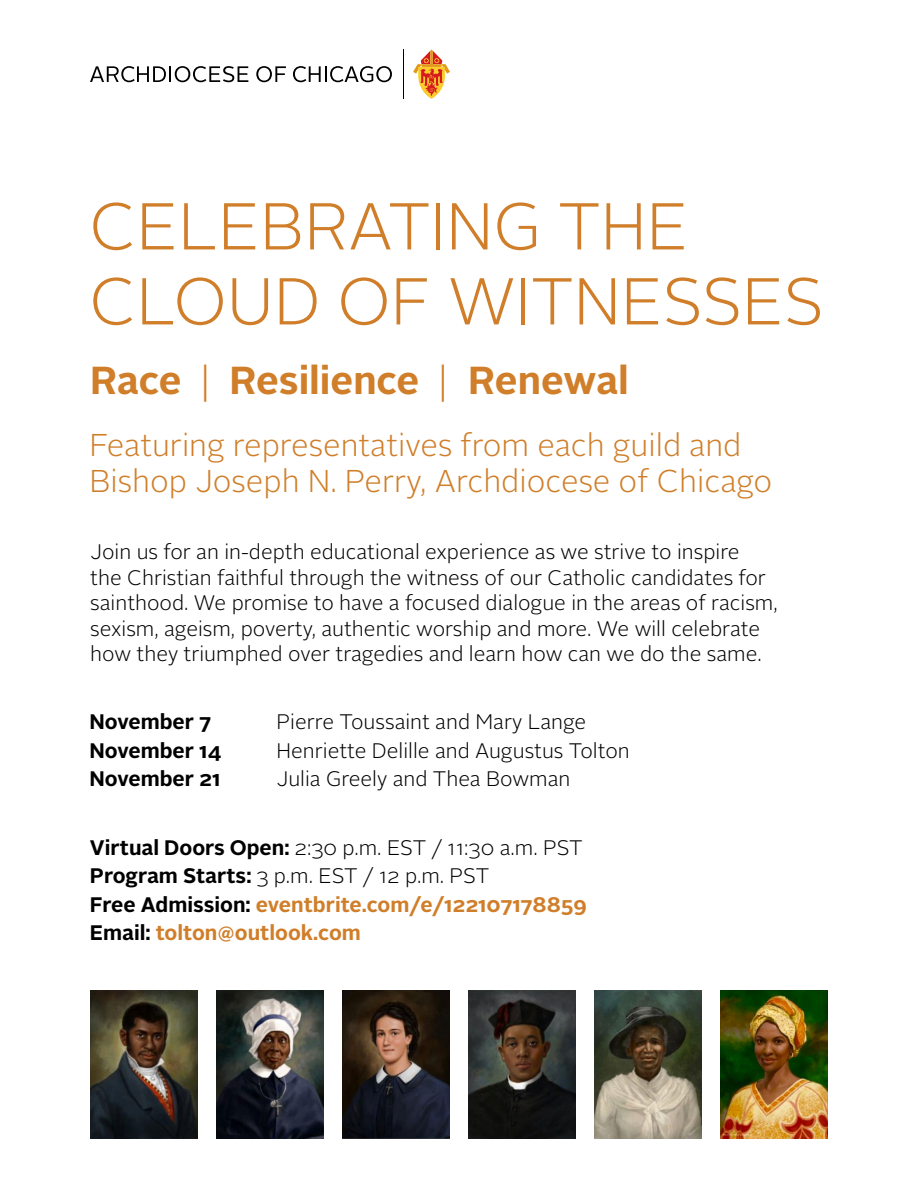
<style>
.page{position:relative;width:918px;height:1188px;background:#fff}
.page>*{position:absolute;margin:0;border:0;box-sizing:border-box;transform-origin:0 0}
.t1{font:300 66px/75px "Alright Sans";color:#d07e29}
.t2{font:700 39px "Alright Sans";color:#d07e29}
.t3{font:300 31.5px/36px "Alright Sans";color:#d07e29}
.t4{font:300 21px/25.5px "Alright Sans";color:#000}
.t5{font:700 21px/28.5px "Alright Sans";color:#000}
.s1{font-weight:300}
.s2{color:#d07e29}
</style>
<div class="page">
<hr style="left:404px;top:50px;width:1px;height:49px;background:#000">
<svg style="left:90px;top:66px;width:158px;height:16px"></svg>
<svg style="left:256px;top:66px;width:30px;height:16px"></svg>
<svg style="left:293px;top:66px;width:99px;height:16px"></svg>
<svg style="left:413px;top:50px;width:37px;height:49px"></svg>
<img style="left:90px;top:990px;width:108px;height:148px">
<img style="left:216px;top:990px;width:108px;height:148px">
<img style="left:342px;top:990px;width:108px;height:148px">
<img style="left:468px;top:990px;width:108px;height:148px">
<img style="left:594px;top:990px;width:108px;height:148px">
<img style="left:720px;top:990px;width:108px;height:148px">
<h1 class="t1" style="left:89px;top:190px;width:736px">CELEBRATING THE<br>CLOUD OF WITNESSES</h1>
<h2 class="t2" style="left:90px;top:353px;width:540px">Race <span class="s1">|</span> Resilience <span class="s1">|</span> Renewal</h2>
<h3 class="t3" style="left:89px;top:427px;width:684px">Featuring representatives from each guild and<br>Bishop Joseph N. Perry, Archdiocese of Chicago</h3>
<p class="t4" style="left:90px;top:540px;width:689px">Join us for an in-depth educational experience as we strive to inspire<br>the Christian faithful through the witness of our Catholic candidates for sainthood. We promise to have a focused dialogue in the areas of racism, sexism, ageism, poverty, authentic worship and more. We will celebrate how they triumphed over tragedies and learn how can we do the same.</p>
<p class="t5" style="left:89px;top:708px;width:123px">November 7</p>
<p class="t4" style="left:276px;top:710px;width:311px">Pierre Toussaint and Mary Lange</p>
<p class="t5" style="left:89px;top:736px;width:134px">November 14</p>
<p class="t4" style="left:276px;top:738px;width:355px">Henriette Delille and Augustus Tolton</p>
<p class="t5" style="left:89px;top:765px;width:133px">November 21</p>
<p class="t4" style="left:276px;top:767px;width:295px">Julia Greely and Thea Bowman</p>
<p class="t5" style="left:90px;top:834px;width:498px">Virtual Doors Open: <span class="s1">2:30 p.m. EST / 11:30 a.m. PST </span>Program Starts: <span class="s1">3 p.m. EST / 12 p.m. PST<br></span>Free Admission: <span class="s2">eventbrite.com/e/122107178859<br></span>Email: <span class="s2">tolton@outlook.com</span></p>
</div>
